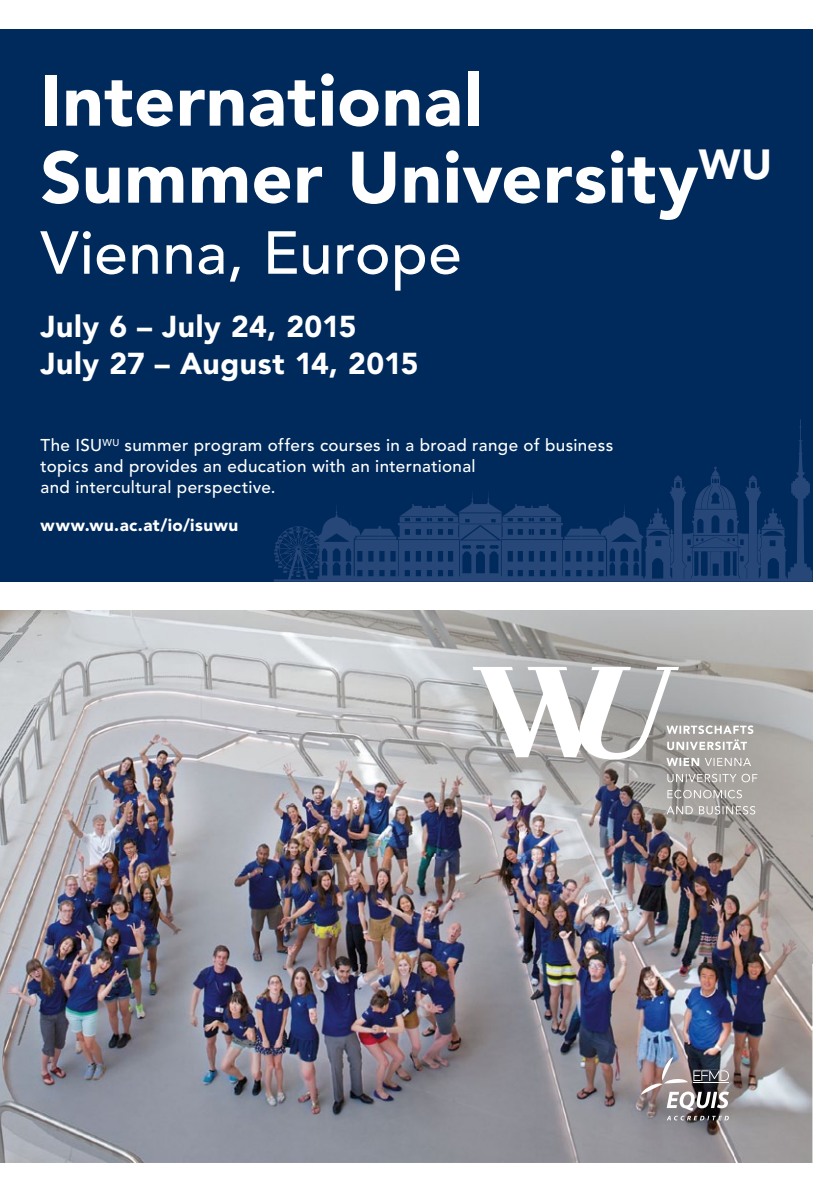
<style>
.page{position:relative;width:840px;height:1191px;background:#fff}
.page>*{position:absolute;margin:0;border:0;box-sizing:border-box;transform-origin:0 0}
.t1{font:900 72px/77px "Avenir LT Std";letter-spacing:.01em;color:#fff}
.t2{font:500 60px "Avenir LT Std";letter-spacing:.01em;color:#fff}
.t3{font:900 30px/37px "Avenir LT Std";letter-spacing:.02em;color:#fff}
.t4{font:500 17px/21px "Avenir LT Std";letter-spacing:.02em;color:#fff}
.t5{font:900 17px "Avenir LT Std";letter-spacing:.025em;color:#fff}
</style>
<div class="page">
<div style="left:0;top:29px;width:812px;height:552px;background:#002a5b"></div>
<img style="left:0;top:610px;width:812px;height:553px">
<img style="left:332px;top:610px;width:480px;height:353px">
<svg style="left:472px;top:667px;width:285px;height:147px"></svg>
<img style="left:640px;top:1057px;width:88px;height:63px">
<hr style="left:693px;top:1082px;width:35px;height:1px;background:#fff">
<svg style="left:274px;top:419px;width:538px;height:162px"></svg>
<h1 class="t1" style="left:41px;top:62px;width:732px">International<br>Summer University<sup>WU</sup></h1>
<h2 class="t2" style="left:41px;top:218px;width:422px">Vienna, Europe</h2>
<h3 class="t3" style="left:41px;top:308px;width:379px">July 6 – July 24, 2015<br>July 27 – August 14, 2015</h3>
<p class="t4" style="left:41px;top:435px;width:574px">The ISU<sup>WU</sup> summer program offers courses in a broad range of business topics and provides an education with an international<br>and intercultural perspective.</p>
<p class="t5" style="left:41px;top:515px;width:199px">www.wu.ac.at/io/isuwu</p>
</div>
